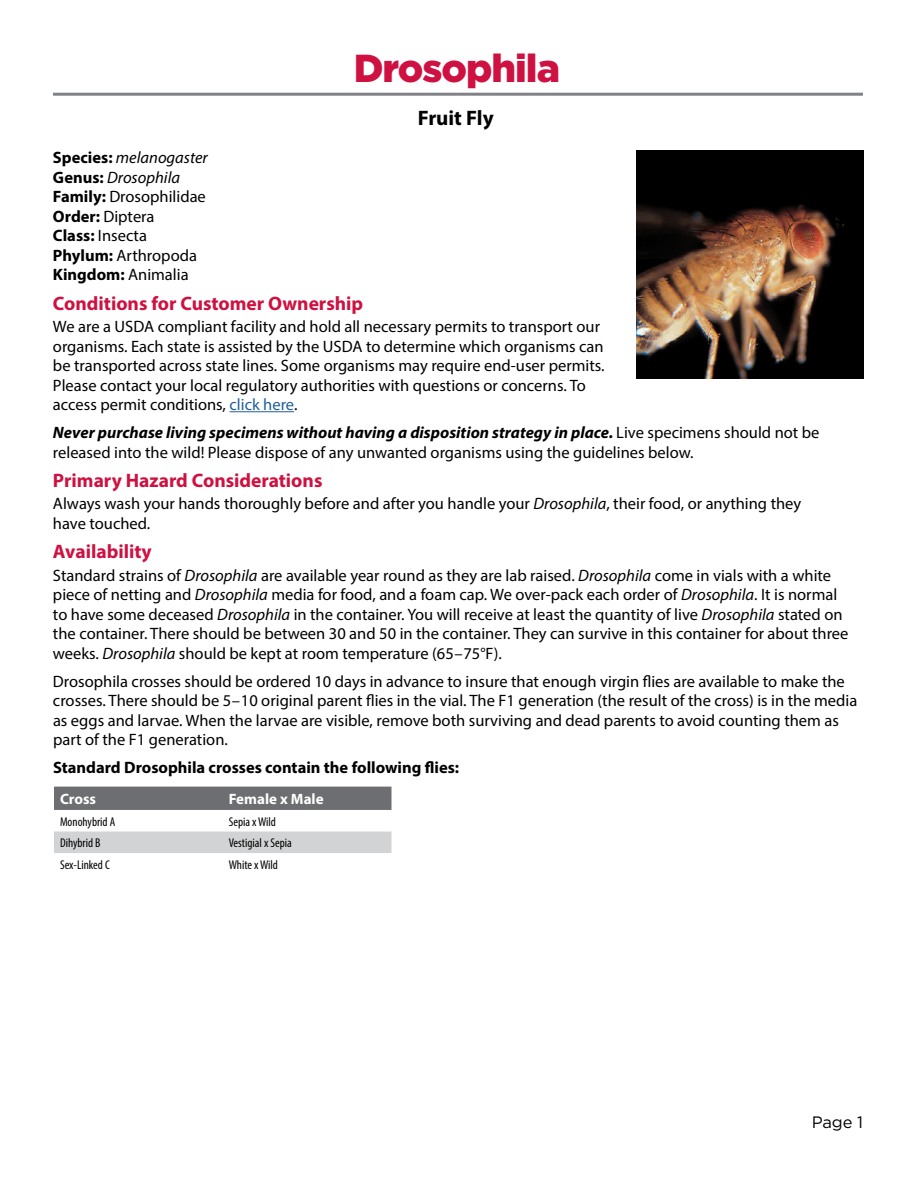
<style>
.page{position:relative;width:918px;height:1188px;background:#fff}
.page>*{position:absolute;margin:0;border:0;box-sizing:border-box;transform-origin:0 0}
.t1{font:900 39px "Gotham";letter-spacing:-.025em;color:#ce1141}
.t2{font:700 21px "Myriad Pro";color:#000}
.t3{font:700 19.5px "Myriad Pro";color:#ce1141}
.t4{font:16.5px/19.5px "Myriad Pro";color:#000}
.t5{font:700 16.5px/19.5px "Myriad Pro";color:#000}
.t6{font:16.5px "Gotham";color:#000}
.t7{font:700 15px "Myriad Pro";color:#fff}
.t8{font:condensed 12.75px "Myriad Pro";color:#000}
.s1{font-weight:400;font-style:italic}
.s2{font-weight:400}
.s3{color:#215e9e}
.s4{font-weight:700;font-style:italic}
.s5{font-style:italic}
</style>
<div class="page">
<hr style="left:53px;top:93px;width:810px;height:3px;background:#808285">
<hr style="left:230px;top:411px;width:64px;height:1px;background:#215e9e">
<div style="left:54px;top:787px;width:338px;height:23px;background:#6d6e71"></div>
<div style="left:54px;top:832px;width:338px;height:21px;background:#d1d3d4"></div>
<img style="left:636px;top:151px;width:228px;height:228px">
<h1 class="t1" style="left:354px;top:46px;width:208px">Drosophila</h1>
<p class="t2" style="left:418px;top:105px;width:78px">Fruit Fly</p>
<p class="t5" style="left:53px;top:147px;width:156px">Species: <span class="s1">melanogaster<br></span>Genus: <span class="s1">Drosophila<br></span>Family: <span class="s2">Drosophilidae<br></span>Order: <span class="s2">Diptera<br></span>Class: <span class="s2">Insecta<br></span>Phylum: <span class="s2">Arthropoda<br></span>Kingdom: <span class="s2">Animalia</span></p>
<p class="t3" style="left:53px;top:290px;width:312px">Conditions for Customer Ownership</p>
<p class="t4" style="left:53px;top:317px;width:553px">We are a USDA compliant facility and hold all necessary permits to transport our organisms. Each state is assisted by the USDA to determine which organisms can be transported across state lines. Some organisms may require end-user permits.<br>Please contact your local regulatory authorities with questions or concerns. To access permit conditions, <span class="s3">click here</span>.</p>
<p class="t4" style="left:53px;top:422px;width:768px"><span class="s4">Never purchase living specimens without having a disposition strategy in place.</span> Live specimens should not be released into the wild! Please dispose of any unwanted organisms using the guidelines below.</p>
<p class="t3" style="left:53px;top:468px;width:271px">Primary Hazard Considerations</p>
<p class="t4" style="left:53px;top:494px;width:750px">Always wash your hands thoroughly before and after you handle your <span class="s5">Drosophila</span>, their food, or anything they have touched.</p>
<p class="t3" style="left:53px;top:539px;width:100px">Availability</p>
<p class="t4" style="left:53px;top:565px;width:797px">Standard strains of <span class="s5">Drosophila</span> are available year round as they are lab raised. <span class="s5">Drosophila</span> come in vials with a white piece of netting and <span class="s5">Drosophila</span> media for food, and a foam cap. We over-pack each order of <span class="s5">Drosophila</span>. It is normal to have some deceased <span class="s5">Drosophila</span> in the container. You will receive at least the quantity of live <span class="s5">Drosophila</span> stated on the container. There should be between 30 and 50 in the container. They can survive in this container for about three weeks. <span class="s5">Drosophila</span> should be kept at room temperature (65–75°F).</p>
<p class="t4" style="left:53px;top:671px;width:806px">Drosophila crosses should be ordered 10 days in advance to insure that enough virgin flies are available to make the crosses. There should be 5–10 original parent flies in the vial. The F1 generation (the result of the cross) is in the media as eggs and larvae. When the larvae are visible, remove both surviving and dead parents to avoid counting them as part of the F1 generation.</p>
<p class="t5" style="left:53px;top:757px;width:408px">Standard Drosophila crosses contain the following flies:</p>
<p class="t7" style="left:60px;top:789px;width:38px">Cross</p>
<p class="t7" style="left:229px;top:789px;width:96px">Female x Male</p>
<p class="t8" style="left:60px;top:814px;width:57px">Monohybrid A</p>
<p class="t8" style="left:229px;top:814px;width:49px">Sepia x Wild</p>
<p class="t8" style="left:60px;top:835px;width:42px">Dihybrid B</p>
<p class="t8" style="left:229px;top:835px;width:65px">Vestigial x Sepia</p>
<p class="t8" style="left:60px;top:857px;width:51px">Sex-Linked C</p>
<p class="t8" style="left:229px;top:857px;width:51px">White x Wild</p>
<p class="t6" style="left:812px;top:1113px;width:53px">Page 1</p>
</div>
